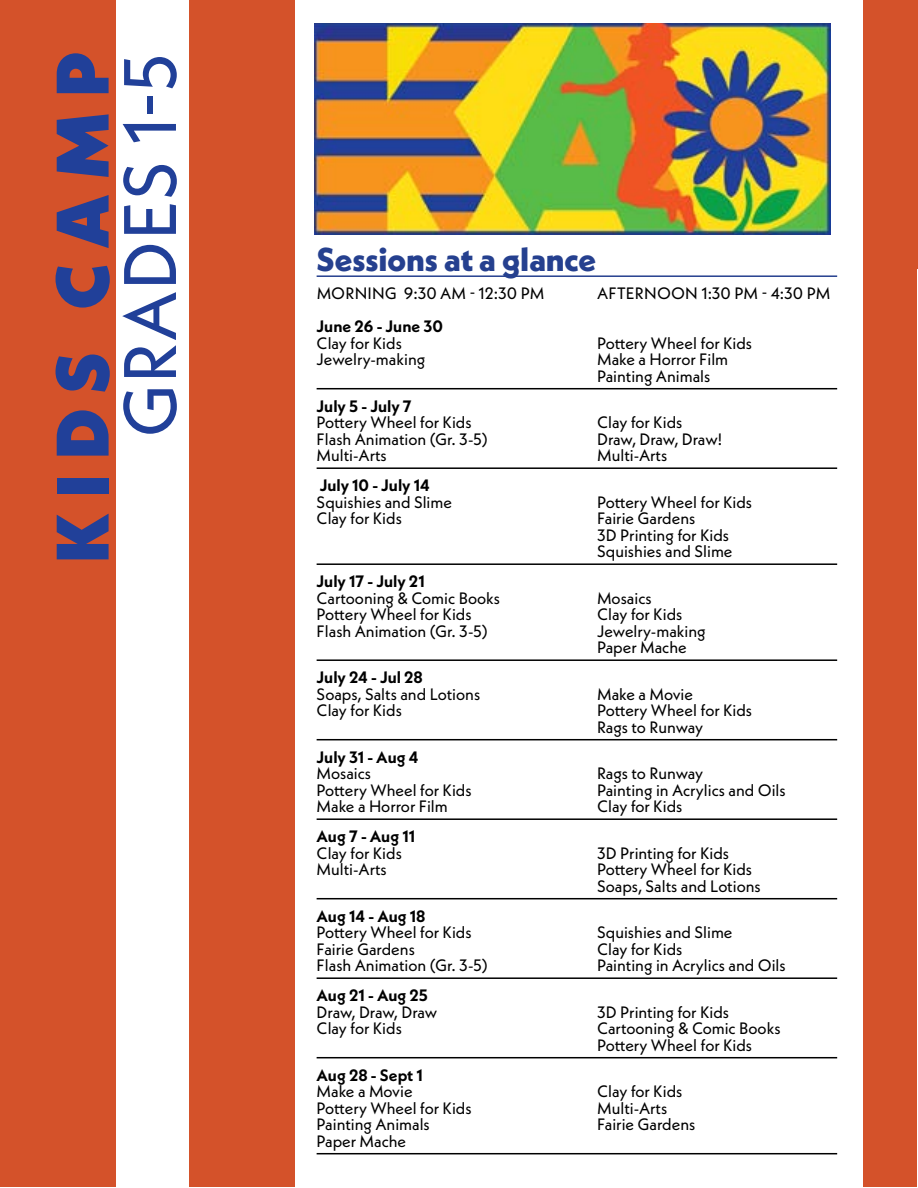
<style>
.page{position:relative;width:918px;height:1188px;background:#fff}
.page>*{position:absolute;margin:0;border:0;box-sizing:border-box;transform-origin:0 0}
.t1{font:74.1px "Neue Kabel";letter-spacing:.01em;color:#214099}
.t2{font:900 74.1px "Neue Kabel";letter-spacing:.21em;color:#214099}
.t3{font:800 33px "Neue Kabel";color:#25408f}
.t4{font:16.5px/16.5px "Neue Kabel";color:#000}
.t5{font:700 16.5px "Neue Kabel";color:#000}
</style>
<div class="page">
<div style="left:189px;top:0;width:728px;height:1186px;background:#d4522a"></div>
<div style="left:0;top:0;width:116px;height:1186px;background:#d4522a"></div>
<div style="left:296px;top:0;width:567px;height:1186px;background:#fff"></div>
<hr style="left:317px;top:275px;width:520px;height:2px;background:#25408f">
<hr style="left:317px;top:388px;width:520px;height:1px;background:#000">
<hr style="left:317px;top:467px;width:520px;height:2px;background:#000">
<hr style="left:317px;top:563px;width:520px;height:2px;background:#000">
<hr style="left:317px;top:659px;width:520px;height:2px;background:#000">
<hr style="left:317px;top:739px;width:520px;height:1px;background:#000">
<hr style="left:317px;top:818px;width:520px;height:2px;background:#000">
<hr style="left:317px;top:898px;width:520px;height:1px;background:#000">
<hr style="left:317px;top:977px;width:520px;height:2px;background:#000">
<hr style="left:317px;top:1057px;width:520px;height:1px;background:#000">
<hr style="left:317px;top:1153px;width:520px;height:1px;background:#000">
<img style="left:314px;top:24px;width:517px;height:211px">
<div style="left:905px;top:0;width:13px;height:269px;background:#d4522a"></div>
<h1 class="t2" style="left:36px;top:563px;width:512px;rotate:-90deg">KIDS CAMP</h1>
<h1 class="t1" style="left:103px;top:438px;width:387px;rotate:-90deg">GRADES 1-5</h1>
<h2 class="t3" style="left:317px;top:239px;width:281px">Sessions at a glance</h2>
<p class="t4" style="left:317px;top:285px;width:229px">MORNING 9:30 AM - 12:30 PM</p>
<p class="t4" style="left:597px;top:285px;width:235px">AFTERNOON 1:30 PM - 4:30 PM</p>
<p class="t5" style="left:317px;top:316px;width:128px">June 26 - June 30</p>
<p class="t4" style="left:317px;top:335px;width:87px">Clay for Kids</p>
<p class="t4" style="left:597px;top:335px;width:157px">Pottery Wheel for Kids</p>
<p class="t4" style="left:317px;top:351px;width:110px">Jewelry-making</p>
<p class="t4" style="left:597px;top:351px;width:133px">Make a Horror Film<br>Painting Animals</p>
<p class="t5" style="left:317px;top:396px;width:97px">July 5 - July 7</p>
<p class="t4" style="left:317px;top:414px;width:157px">Pottery Wheel for Kids</p>
<p class="t4" style="left:597px;top:414px;width:87px">Clay for Kids</p>
<p class="t4" style="left:317px;top:431px;width:173px">Flash Animation (Gr. 3-5)</p>
<p class="t4" style="left:597px;top:431px;width:127px">Draw, Draw, Draw!</p>
<p class="t4" style="left:317px;top:447px;width:72px">Multi-Arts</p>
<p class="t4" style="left:597px;top:447px;width:72px">Multi-Arts</p>
<p class="t5" style="left:320px;top:475px;width:112px">July 10 - July 14</p>
<p class="t4" style="left:317px;top:494px;width:137px">Squishies and Slime</p>
<p class="t4" style="left:597px;top:494px;width:157px">Pottery Wheel for Kids</p>
<p class="t4" style="left:317px;top:510px;width:87px">Clay for Kids</p>
<p class="t4" style="left:597px;top:510px;width:137px">Fairie Gardens<br>3D Printing for Kids<br>Squishies and Slime</p>
<p class="t5" style="left:317px;top:571px;width:110px">July 17 - July 21</p>
<p class="t4" style="left:317px;top:590px;width:185px">Cartooning &amp; Comic Books</p>
<p class="t4" style="left:597px;top:590px;width:56px">Mosaics</p>
<p class="t4" style="left:317px;top:606px;width:157px">Pottery Wheel for Kids</p>
<p class="t4" style="left:597px;top:606px;width:87px">Clay for Kids</p>
<p class="t4" style="left:317px;top:623px;width:173px">Flash Animation (Gr. 3-5)</p>
<p class="t4" style="left:597px;top:623px;width:110px">Jewelry-making<br>Paper Mache</p>
<p class="t5" style="left:317px;top:667px;width:108px">July 24 - Jul 28</p>
<p class="t4" style="left:317px;top:686px;width:165px">Soaps, Salts and Lotions</p>
<p class="t4" style="left:597px;top:686px;width:98px">Make a Movie</p>
<p class="t4" style="left:317px;top:702px;width:87px">Clay for Kids</p>
<p class="t4" style="left:597px;top:702px;width:157px">Pottery Wheel for Kids<br>Rags to Runway</p>
<p class="t5" style="left:317px;top:747px;width:104px">July 31 - Aug 4</p>
<p class="t4" style="left:317px;top:765px;width:56px">Mosaics</p>
<p class="t4" style="left:597px;top:765px;width:107px">Rags to Runway</p>
<p class="t4" style="left:317px;top:782px;width:157px">Pottery Wheel for Kids</p>
<p class="t4" style="left:597px;top:782px;width:190px">Painting in Acrylics and Oils</p>
<p class="t4" style="left:317px;top:798px;width:133px">Make a Horror Film</p>
<p class="t4" style="left:597px;top:798px;width:87px">Clay for Kids</p>
<p class="t5" style="left:317px;top:826px;width:100px">Aug 7 - Aug 11</p>
<p class="t4" style="left:317px;top:845px;width:87px">Clay for Kids</p>
<p class="t4" style="left:597px;top:845px;width:134px">3D Printing for Kids</p>
<p class="t4" style="left:317px;top:861px;width:72px">Multi-Arts</p>
<p class="t4" style="left:597px;top:861px;width:165px">Pottery Wheel for Kids<br>Soaps, Salts and Lotions</p>
<p class="t5" style="left:317px;top:906px;width:110px">Aug 14 - Aug 18</p>
<p class="t4" style="left:317px;top:924px;width:157px">Pottery Wheel for Kids</p>
<p class="t4" style="left:597px;top:924px;width:137px">Squishies and Slime</p>
<p class="t4" style="left:317px;top:941px;width:100px">Fairie Gardens</p>
<p class="t4" style="left:597px;top:941px;width:87px">Clay for Kids</p>
<p class="t4" style="left:317px;top:957px;width:173px">Flash Animation (Gr. 3-5)</p>
<p class="t4" style="left:597px;top:957px;width:190px">Painting in Acrylics and Oils</p>
<p class="t5" style="left:317px;top:985px;width:113px">Aug 21 - Aug 25</p>
<p class="t4" style="left:317px;top:1004px;width:122px">Draw, Draw, Draw</p>
<p class="t4" style="left:597px;top:1004px;width:134px">3D Printing for Kids</p>
<p class="t4" style="left:317px;top:1020px;width:87px">Clay for Kids</p>
<p class="t4" style="left:597px;top:1020px;width:185px">Cartooning &amp; Comic Books<br>Pottery Wheel for Kids</p>
<p class="t5" style="left:317px;top:1065px;width:108px">Aug 28 - Sept 1</p>
<p class="t4" style="left:317px;top:1083px;width:98px">Make a Movie</p>
<p class="t4" style="left:597px;top:1083px;width:87px">Clay for Kids</p>
<p class="t4" style="left:317px;top:1100px;width:157px">Pottery Wheel for Kids</p>
<p class="t4" style="left:597px;top:1100px;width:72px">Multi-Arts</p>
<p class="t4" style="left:317px;top:1116px;width:115px">Painting Animals</p>
<p class="t4" style="left:597px;top:1116px;width:100px">Fairie Gardens</p>
<p class="t4" style="left:317px;top:1133px;width:91px">Paper Mache</p>
</div>
